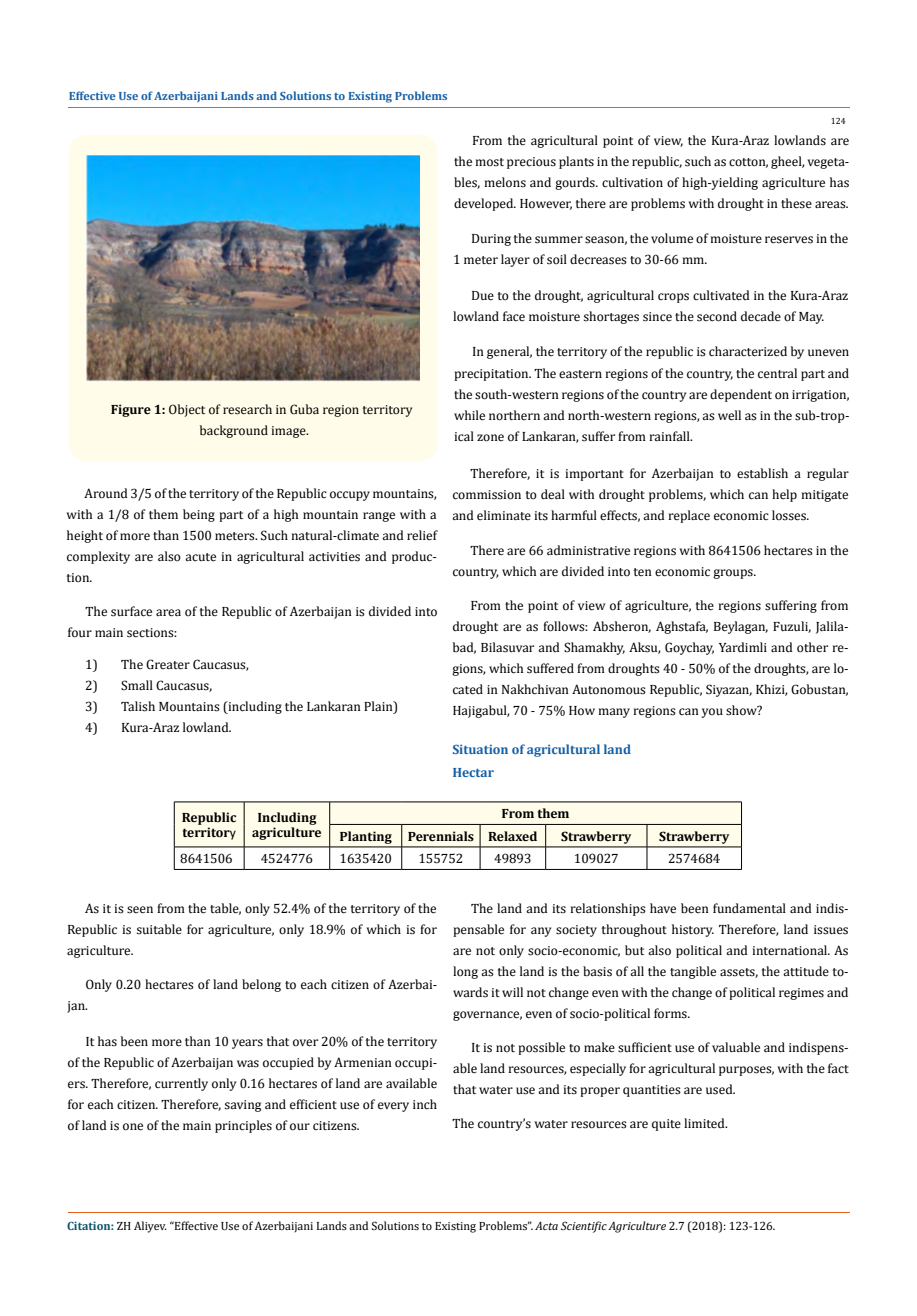
<style>
.page{position:relative;width:917px;height:1316px;background:#fff}
.page>*{position:absolute;margin:0;border:0;box-sizing:border-box;transform-origin:0 0}
.t1{font:13.5px/21px "Cambria";color:#000;text-align:justify}
.t2{font:700 13.5px/15.6px "Cambria";color:#000}
.t3{font:700 13.5px/23.5px "Cambria";color:#1560a6}
.t4{font:12px "Cambria";color:#000}
.t5{font:700 12px "Cambria";color:#1560a6}
.t6{font:9px "Cambria";color:#000}
.s1{font-weight:700}
.s2{font-family:"Calibri";font-weight:400}
.s3{font-weight:700;color:#0e546a}
.s4{font-style:italic}
</style>
<div class="page">
<hr style="left:174px;top:801px;width:70px;height:1px;background:#000">
<hr style="left:244px;top:801px;width:86px;height:1px;background:#000">
<hr style="left:330px;top:801px;width:72px;height:1px;background:#000">
<hr style="left:402px;top:801px;width:78px;height:1px;background:#000">
<hr style="left:480px;top:801px;width:65px;height:1px;background:#000">
<hr style="left:545px;top:801px;width:102px;height:1px;background:#000">
<hr style="left:647px;top:801px;width:94px;height:1px;background:#000">
<svg style="left:174px;top:802px;width:568px;height:67px"></svg>
<hr style="left:174px;top:869px;width:70px;height:1px;background:#000">
<hr style="left:244px;top:869px;width:86px;height:1px;background:#000">
<hr style="left:330px;top:869px;width:72px;height:1px;background:#000">
<hr style="left:402px;top:869px;width:78px;height:1px;background:#000">
<hr style="left:480px;top:869px;width:65px;height:1px;background:#000">
<hr style="left:545px;top:869px;width:102px;height:1px;background:#000">
<hr style="left:647px;top:869px;width:94px;height:1px;background:#000">
<hr style="left:68px;top:108px;width:781px;height:1px;background:#e05d1a">
<hr style="left:68px;top:1212px;width:781px;height:1px;background:#e05d1a">
<div style="left:69px;top:135px;width:368px;height:326px;background:#fffde9;border-radius:18px"></div>
<img style="left:87px;top:156px;width:332px;height:225px">
<p class="t5" style="left:69px;top:88px;width:380px">Effective Use of Azerbaijani Lands and Solutions to Existing Problems</p>
<p class="t6" style="left:830px;top:116px;width:16px">124</p>
<p class="t1" style="left:199px;top:398px;width:214px;text-indent:-89px"><span class="s1">Figure 1:</span> Object of research in Guba region territory background image.</p>
<p class="t1" style="left:67px;top:483px;width:372px;text-indent:18px">Around 3/5 of the territory of the Republic occupy mountains, with a 1/8 of them being part of a high mountain range with a height of more than 1500 meters. Such natural-climate and relief complexity are also acute in agricultural activities and produc&shy;tion.</p>
<p class="t1" style="left:68px;top:600px;width:372px;text-indent:18px">The surface area of the Republic of Azerbaijan is divided into four main sections:</p>
<p class="t1" style="left:85px;top:653px;width:165px">1) The Greater Caucasus,</p>
<p class="t1" style="left:85px;top:674px;width:128px">2) Small Caucasus,</p>
<p class="t1" style="left:85px;top:695px;width:314px">3) Talish Mountains (including the Lankaran Plain)</p>
<p class="t1" style="left:85px;top:716px;width:148px">4) Kura-Araz lowland.</p>
<p class="t1" style="left:454px;top:130px;width:397px;text-indent:18px">From the agricultural point of view, the Kura-Araz lowlands are the most precious plants in the republic, such as cotton, gheel, vegeta&shy;bles, melons and gourds. cultivation of high-yielding agriculture has developed. However, there are problems with drought in these areas.</p>
<p class="t1" style="left:453px;top:227px;width:397px;text-indent:18px">During the summer season, the volume of moisture reserves in the<br>1 meter layer of soil decreases to 30-66 mm.</p>
<p class="t1" style="left:453px;top:284px;width:397px;text-indent:18px">Due to the drought, agricultural crops cultivated in the Kura-Araz lowland face moisture shortages since the second decade of May.</p>
<p class="t1" style="left:454px;top:341px;width:397px;text-indent:18px">In general, the territory of the republic is characterized by uneven precipitation. The eastern regions of the country, the central part and the south-western regions of the country are dependent on irrigation, while northern and north-western regions, as well as in the sub-trop&shy;ical zone of Lankaran, suffer from rainfall.</p>
<p class="t1" style="left:452px;top:463px;width:398px;text-indent:18px">Therefore, it is important for Azerbaijan to establish a regular commission to deal with drought problems, which can help mitigate and eliminate its harmful effects, and replace economic losses.</p>
<p class="t1" style="left:452px;top:540px;width:398px;text-indent:18px">There are 66 administrative regions with 8641506 hectares in the country, which are divided into ten economic groups.</p>
<p class="t1" style="left:452px;top:595px;width:398px;text-indent:18px">From the point of view of agriculture, the regions suffering from drought are as follows: Absheron, Aghstafa, Beylagan, Fuzuli, Jalila&shy;bad, Bilasuvar and Shamakhy, Aksu, Goychay, Yardimli and other re&shy;gions, which suffered from droughts 40 - 50% of the droughts, are lo&shy;cated in Nakhchivan Autonomous Republic, Siyazan, Khizi, Gobustan, Hajigabul, 70 - 75% How many regions can you show?</p>
<p class="t3" style="left:452px;top:737px;width:180px">Situation of agricultural land<br>Hectar</p>
<p class="t2" style="left:182px;top:809px;width:56px">Republic territor<span class="s2">y</span></p>
<p class="t2" style="left:252px;top:809px;width:71px;text-align:center">Including agriculture</p>
<p class="t2" style="left:339px;top:802px;width:231px;line-height:22.5px;text-indent:162px">From them<br>Planting Perennials Relaxed</p>
<p class="t2" style="left:561px;top:828px;width:72px">Strawberry</p>
<p class="t2" style="left:659px;top:828px;width:72px">Strawberry</p>
<p class="t1" style="left:180px;top:848px;width:54px">8641506</p>
<p class="t1" style="left:261px;top:848px;width:54px">4524776</p>
<p class="t1" style="left:339px;top:848px;width:54px">1635420</p>
<p class="t1" style="left:418px;top:848px;width:46px">155752</p>
<p class="t1" style="left:494px;top:848px;width:39px">49893</p>
<p class="t1" style="left:574px;top:848px;width:46px">109027</p>
<p class="t1" style="left:668px;top:848px;width:54px">2574684</p>
<p class="t1" style="left:67px;top:898px;width:371px;text-indent:18px">As it is seen from the table, only 52.4% of the territory of the Republic is suitable for agriculture, only 18.9% of which is for agriculture.</p>
<p class="t1" style="left:67px;top:974px;width:371px;text-indent:18px">Only 0.20 hectares of land belong to each citizen of Azerbai&shy;jan.</p>
<p class="t1" style="left:67px;top:1031px;width:371px;text-indent:18px">It has been more than 10 years that over 20% of the territory of the Republic of Azerbaijan was occupied by Armenian occupi&shy;ers. Therefore, currently only 0.16 hectares of land are available for each citizen. Therefore, saving and efficient use of every inch of land is one of the main principles of our citizens.</p>
<p class="t1" style="left:453px;top:898px;width:397px;text-indent:18px">The land and its relationships have been fundamental and indis&shy;pensable for any society throughout history. Therefore, land issues are not only socio-economic, but also political and international. As long as the land is the basis of all the tangible assets, the attitude to&shy;wards it will not change even with the change of political regimes and governance, even of socio-political forms.</p>
<p class="t1" style="left:453px;top:1036px;width:397px;text-indent:18px">It is not possible to make sufficient use of valuable and indispens&shy;able land resources, especially for agricultural purposes, with the fact that water use and its proper quantities are used.</p>
<p class="t1" style="left:452px;top:1113px;width:277px">The country’s water resources are quite limited.</p>
<p class="t4" style="left:67px;top:1219px;width:709px"><span class="s3">Citation:</span> ZH Aliyev. “Effective Use of Azerbaijani Lands and Solutions to Existing Problems”. <span class="s4">Acta Scientific Agriculture</span> 2.7 (2018): 123-126.</p>
</div>
